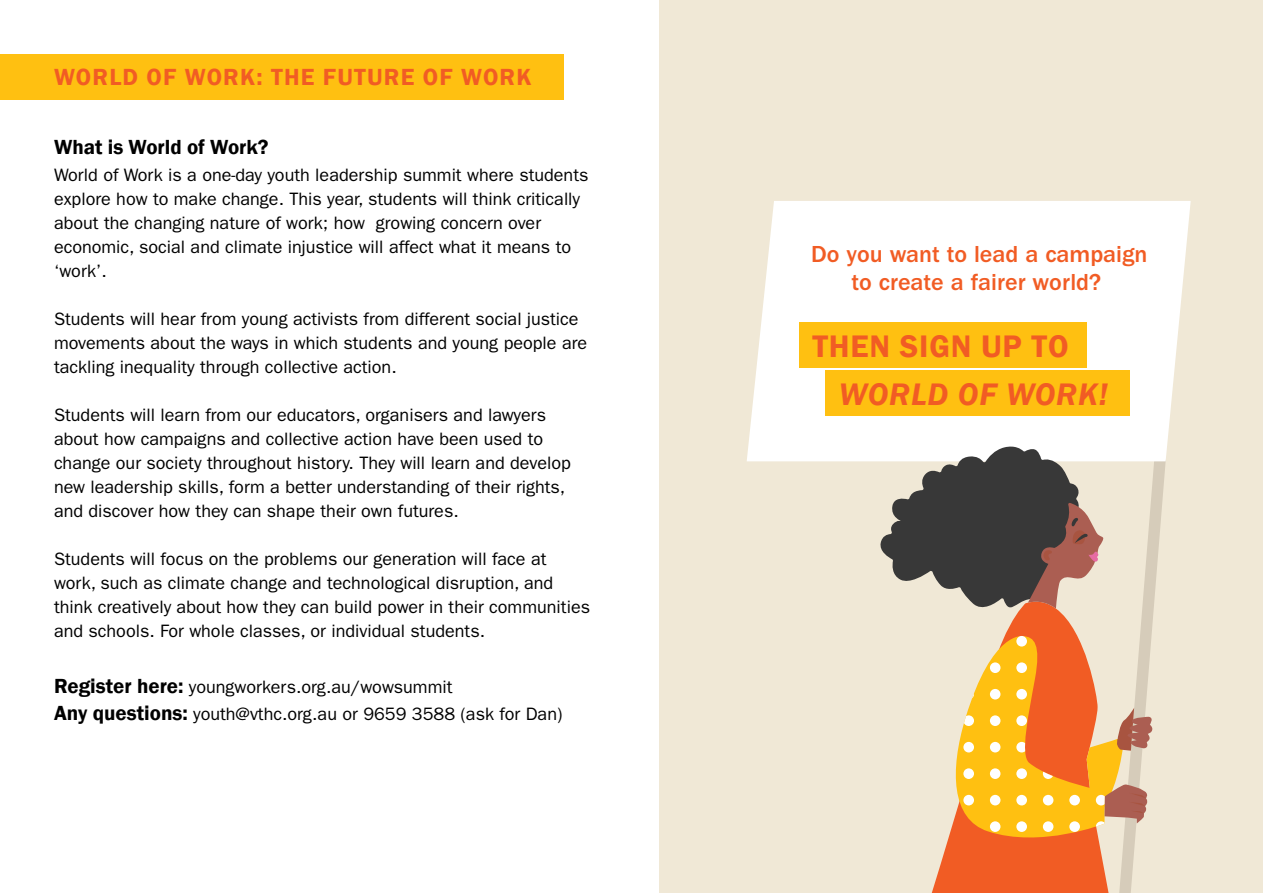
<style>
.page{position:relative;width:1263px;height:893px;background:#fff}
.page>*{position:absolute;margin:0;border:0;box-sizing:border-box;transform-origin:0 0}
.t1{font:600 31.95px/47.7px "Franklin Gothic";letter-spacing:.025em;color:#f15c24}
.t2{font:500 24px/28.5px "ITC Franklin Gothic Std";color:#f15c24;text-align:center}
.t3{font:600 24px "Franklin Gothic";letter-spacing:.05em;color:#f15c24}
.t4{font:600 21px "Franklin Gothic";color:#000}
.t5{font:18px/24px "ITC Franklin Gothic Std";color:#000}
.s1{font-family:"Franklin Gothic";font-weight:600;font-size:21px}
.s2{font-style:italic}
</style>
<div class="page">
<div style="left:659px;top:0;width:604px;height:893px;background:#f0e8d6"></div>
<div style="left:0;top:54px;width:563px;height:46px;background:#ffc011"></div>
<svg style="left:747px;top:201px;width:444px;height:260px;background:#fdfcf9"></svg>
<svg style="left:879px;top:445px;width:287px;height:448px"></svg>
<div style="left:799px;top:322px;width:287px;height:45px;background:#ffc011"></div>
<div style="left:825px;top:370px;width:304px;height:45px;background:#ffc011"></div>
<p class="t3" style="left:54px;top:62px;width:479px">WORLD OF WORK: THE FUTURE OF WORK</p>
<p class="t4" style="left:54px;top:134px;width:216px">What is World of Work?</p>
<p class="t5" style="left:54px;top:163px;width:536px">World of Work is a one-day youth leadership summit where students explore how to make change. This year, students will think critically about the changing nature of work; how growing concern over economic, social and climate injustice will affect what it means to ‘work’.</p>
<p class="t5" style="left:54px;top:307px;width:535px">Students will hear from young activists from different social justice movements about the ways in which students and young people are tackling inequality through collective action.</p>
<p class="t5" style="left:54px;top:403px;width:518px">Students will learn from our educators, organisers and lawyers about how campaigns and collective action have been used to change our society throughout history. They will learn and develop new leadership skills, form a better understanding of their rights, and discover how they can shape their own futures.</p>
<p class="t5" style="left:54px;top:547px;width:538px">Students will focus on the problems our generation will face at work, such as climate change and technological disruption, and think creatively about how they can build power in their communities and schools. For whole classes, or individual students.</p>
<p class="t5" style="left:54px;top:675px;width:400px"><span class="s1">Register here:</span> youngworkers.org.au/wowsummit</p>
<p class="t5" style="left:54px;top:702px;width:510px"><span class="s1">Any questions:</span> youth@vthc.org.au or 9659 3588 (ask for Dan)</p>
<p class="t2" style="left:811px;top:240px;width:338px">Do you want to lead a campaign to create a fairer world?</p>
<p class="t1" style="left:839px;top:323px;width:271px;text-indent:-26px">THEN SIGN UP TO<br><span class="s2">WORLD OF WORK!</span></p>
</div>
